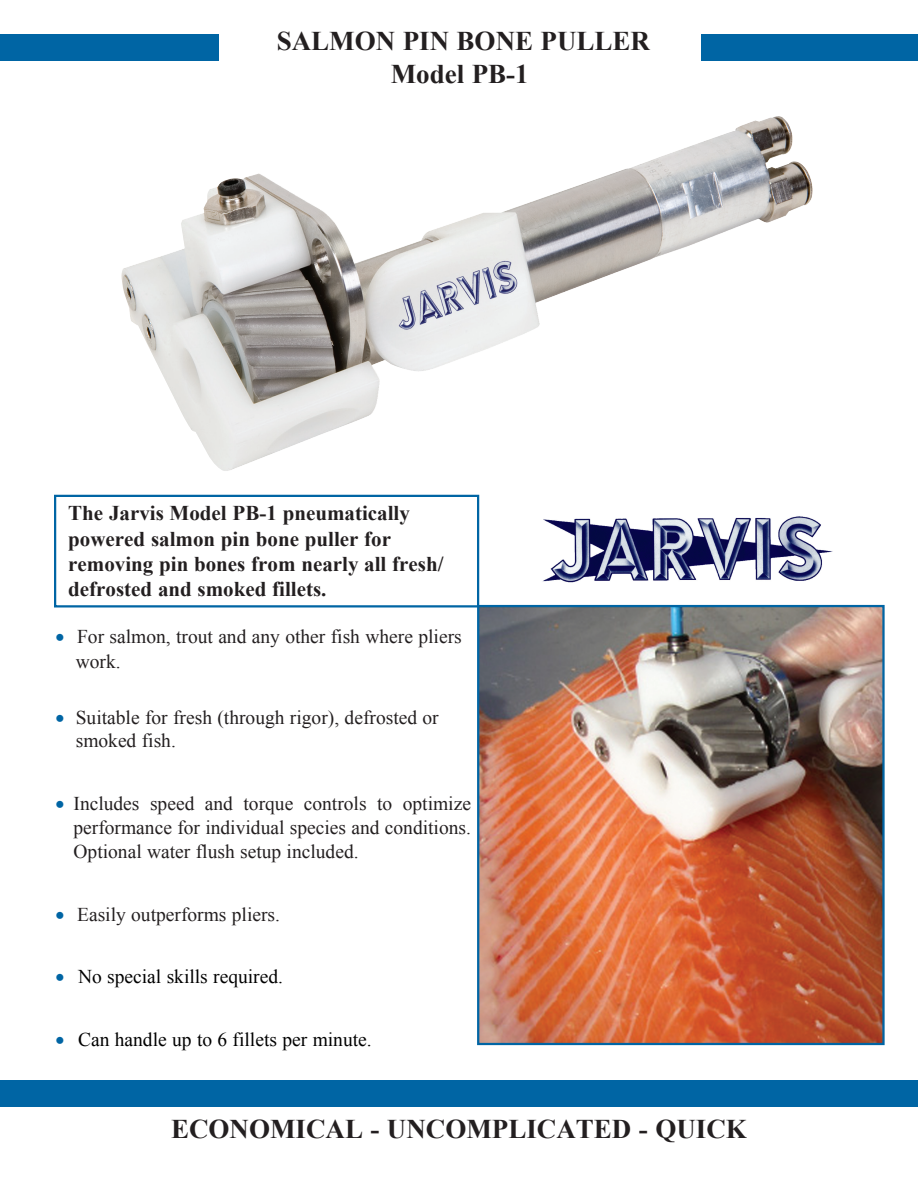
<style>
.page{position:relative;width:918px;height:1188px;background:#fff}
.page>*{position:absolute;margin:0;border:0;box-sizing:border-box;transform-origin:0 0}
.t1{font:700 27px/32.4px "Times New Roman";color:#231f20;text-align:center}
.t2{font:700 21px/25.2px "Times New Roman";color:#231f20}
.t3{font:19.5px/24px "Times New Roman";color:#231f20}
.t4{font:19.5px "Times New Roman";color:#000}
.s1{color:#0065a4}
</style>
<div class="page">
<div style="left:0;top:34px;width:918px;height:27px;background:#0065a4"></div>
<div style="left:0;top:1080px;width:918px;height:27px;background:#0065a4"></div>
<div style="left:54px;top:495px;width:425px;height:113px;border:2px solid #0065a4"></div>
<div style="left:219px;top:30px;width:481px;height:66px;background:#fff"></div>
<img style="left:542px;top:516px;width:291px;height:67px">
<img style="left:121px;top:116px;width:692px;height:355px">
<img style="left:480px;top:608px;width:402px;height:434px">
<div style="left:477px;top:605px;width:408px;height:440px;border:2px solid #0065a4"></div>
<h1 class="t1" style="left:277px;top:24px;width:375px">SALMON PIN BONE PULLER<br>Model PB-1</h1>
<p class="t2" style="left:68px;top:500px;width:377px;text-indent:-10px">The Jarvis Model PB-1 pneumatically powered salmon pin bone puller for removing pin bones from nearly all fresh/ defrosted and smoked fillets.</p>
<p class="t3" style="left:76px;top:625px;width:388px;text-indent:-20px"><span class="s1">•</span> For salmon, trout and any other fish where pliers work.</p>
<p class="t3" style="left:76px;top:706px;width:365px;line-height:23.4px;text-indent:-20px"><span class="s1">•</span> Suitable for fresh (through rigor), defrosted or smoked fish.</p>
<p class="t3" style="left:74px;top:791px;width:399px;text-align:justify;text-indent:-18px"><span class="s1">•</span> Includes speed and torque controls to optimize performance for individual species and conditions.<br>Optional water flush setup included.</p>
<p class="t3" style="left:56px;top:902px;width:226px"><span class="s1">•</span> Easily outperforms pliers.</p>
<p class="t4" style="left:56px;top:964px;width:229px"><span class="s1">•</span> No special skills required.</p>
<p class="t4" style="left:56px;top:1026px;width:318px"><span class="s1">•</span> Can handle up to 6 fillets per minute.</p>
<h1 class="t1" style="left:171px;top:1112px;width:258px">ECONOMICAL - Uncom</h1>
<h1 class="t1" style="left:492px;top:1112px;width:35px">plica</h1>
<h1 class="t1" style="left:576px;top:1112px;width:172px">ted - Quick</h1>
</div>
